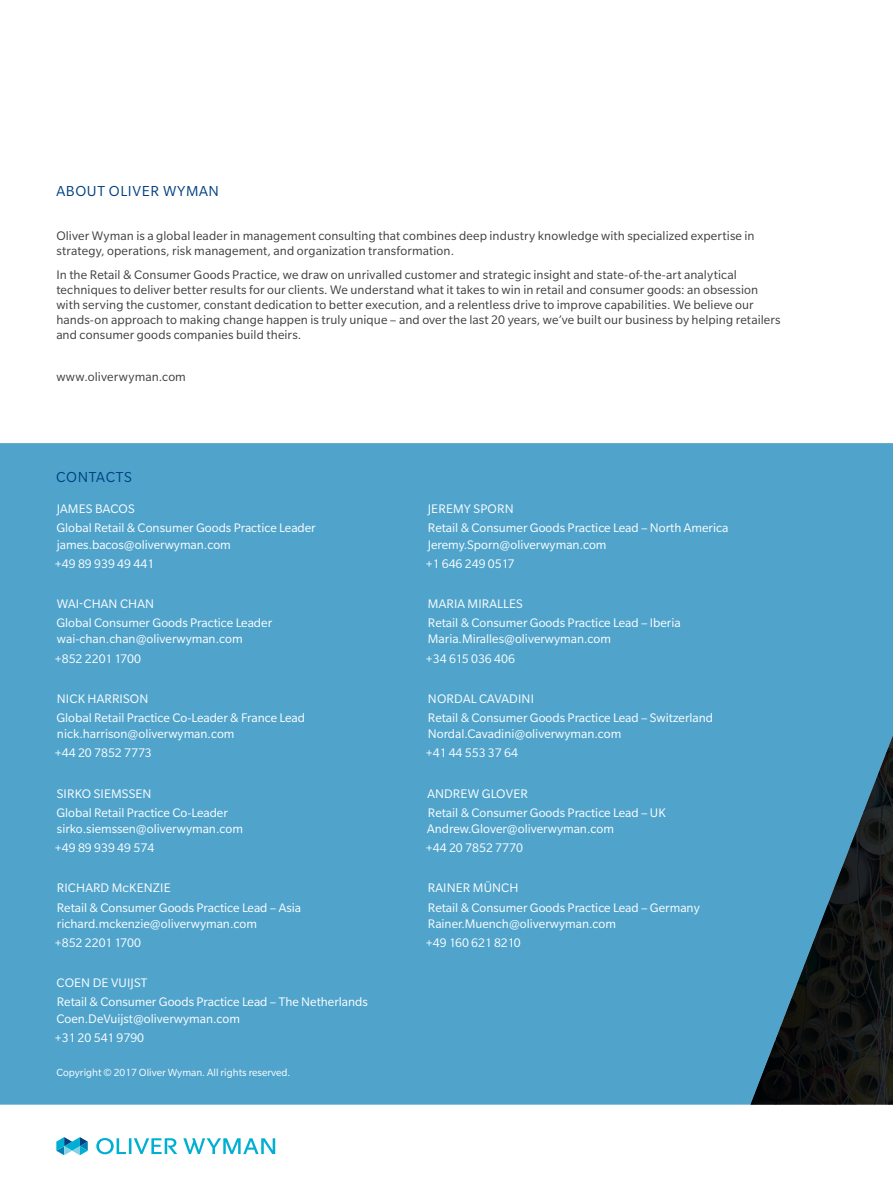
<style>
.page{position:relative;width:893px;height:1188px;background:#fff}
.page>*{position:absolute;margin:0;border:0;box-sizing:border-box;transform-origin:0 0}
.About_OW{font:15.75px "Slate Pro";letter-spacing:.04em;color:#014181}
.Info{font:13.5px/16.2px "Slate Pro";color:#fff}
.Boilerplate{font:13.5px/15px "Slate Pro";letter-spacing:.01em;color:#3e3e3f}
.Phone_Number{font:13.5px "Slate Pro";color:#fff}
.Name{font:13.5px "Slate Pro";letter-spacing:.01em;color:#fff}
.Copyright_Latin{font:11.25px "Slate Pro";color:#fff}
</style>
<div class="page">
<svg style="left:56px;top:1137px;width:32px;height:18px"></svg>
<svg style="left:183px;top:1138px;width:92px;height:16px"></svg>
<svg style="left:96px;top:1138px;width:81px;height:16px"></svg>
<div style="left:0;top:443px;width:750px;height:662px;background:#50a4cc"></div>
<svg style="left:750px;top:443px;width:143px;height:662px"></svg>
<p class="About_OW" style="left:56px;top:183px;width:164px">ABOUT OLIVER WYMAN</p>
<p class="Boilerplate" style="left:56px;top:228px;width:700px">Oliver Wyman is a global leader in management consulting that combines deep industry knowledge with specialized expertise in strategy, operations, risk management, and organization transformation.</p>
<p class="Boilerplate" style="left:56px;top:267px;width:726px">In the Retail &amp; Consumer Goods Practice, we draw on unrivalled customer and strategic insight and state-of-the-art analytical techniques to deliver better results for our clients. We understand what it takes to win in retail and consumer goods: an obsession with serving the customer, constant dedication to better execution, and a relentless drive to improve capabilities. We believe our hands-on approach to making change happen is truly unique – and over the last 20 years, we’ve built our business by helping retailers and consumer goods companies build theirs.</p>
<p class="Boilerplate" style="left:56px;top:369px;width:131px">www.oliverwyman.com</p>
<p class="About_OW" style="left:56px;top:469px;width:77px">CONTACTS</p>
<p class="Name" style="left:57px;top:502px;width:80px">JAMES BACOS</p>
<p class="Info" style="left:56px;top:520px;width:261px">Global Retail &amp; Consumer Goods Practice Leader james.bacos@oliverwyman.com</p>
<p class="Phone_Number" style="left:55px;top:557px;width:101px">+49 89 939 49 441</p>
<p class="Name" style="left:57px;top:597px;width:99px">WAI-CHAN CHAN</p>
<p class="Info" style="left:56px;top:615px;width:217px">Global Consumer Goods Practice Leader</p>
<p class="Info" style="left:57px;top:631px;width:187px">wai-chan.chan@oliverwyman.com</p>
<p class="Phone_Number" style="left:55px;top:651px;width:88px">+852 2201 1700</p>
<p class="Name" style="left:57px;top:692px;width:93px">NICK HARRISON</p>
<p class="Info" style="left:56px;top:710px;width:250px">Global Retail Practice Co-Leader &amp; France Lead nick.harrison@oliverwyman.com</p>
<p class="Phone_Number" style="left:55px;top:746px;width:98px">+44 20 7852 7773</p>
<p class="Name" style="left:57px;top:786px;width:96px">SIRKO SIEMSSEN</p>
<p class="Info" style="left:56px;top:804px;width:188px">Global Retail Practice Co-Leader sirko.siemssen@oliverwyman.com</p>
<p class="Phone_Number" style="left:55px;top:841px;width:101px">+49 89 939 49 574</p>
<p class="Name" style="left:57px;top:881px;width:115px">RICHARD McKENZIE</p>
<p class="Info" style="left:57px;top:899px;width:246px">Retail &amp; Consumer Goods Practice Lead – Asia richard.mckenzie@oliverwyman.com</p>
<p class="Phone_Number" style="left:55px;top:936px;width:88px">+852 2201 1700</p>
<p class="Name" style="left:56px;top:976px;width:93px">COEN DE VUIJST</p>
<p class="Info" style="left:57px;top:994px;width:313px">Retail &amp; Consumer Goods Practice Lead – The Netherlands</p>
<p class="Info" style="left:56px;top:1010px;width:185px">Coen.DeVuijst@oliverwyman.com</p>
<p class="Phone_Number" style="left:55px;top:1031px;width:91px">+31 20 541 9790</p>
<p class="Copyright_Latin" style="left:56px;top:1067px;width:236px">Copyright © 2017 Oliver Wyman. All rights reserved.</p>
<p class="Name" style="left:428px;top:502px;width:87px">JEREMY SPORN</p>
<p class="Info" style="left:428px;top:520px;width:302px">Retail &amp; Consumer Goods Practice Lead – North America</p>
<p class="Info" style="left:428px;top:536px;width:180px">Jeremy.Sporn@oliverwyman.com</p>
<p class="Phone_Number" style="left:426px;top:557px;width:90px">+1 646 249 0517</p>
<p class="Name" style="left:428px;top:597px;width:97px">MARIA MIRALLES</p>
<p class="Info" style="left:428px;top:615px;width:254px">Retail &amp; Consumer Goods Practice Lead – Iberia</p>
<p class="Info" style="left:428px;top:631px;width:185px">Maria.Miralles@oliverwyman.com</p>
<p class="Phone_Number" style="left:426px;top:651px;width:91px">+34 615 036 406</p>
<p class="Name" style="left:428px;top:692px;width:108px">NORDAL CAVADINI</p>
<p class="Info" style="left:428px;top:710px;width:287px">Retail &amp; Consumer Goods Practice Lead – Switzerland</p>
<p class="Info" style="left:428px;top:726px;width:195px">Nordal.Cavadini@oliverwyman.com</p>
<p class="Phone_Number" style="left:426px;top:746px;width:94px">+41 44 553 37 64</p>
<p class="Name" style="left:427px;top:786px;width:102px">ANDREW GLOVER</p>
<p class="Info" style="left:428px;top:804px;width:239px">Retail &amp; Consumer Goods Practice Lead – UK</p>
<p class="Info" style="left:427px;top:821px;width:188px">Andrew.Glover@oliverwyman.com</p>
<p class="Phone_Number" style="left:426px;top:841px;width:98px">+44 20 7852 7770</p>
<p class="Name" style="left:428px;top:881px;width:92px">RAINER MÜNCH</p>
<p class="Info" style="left:428px;top:899px;width:273px">Retail &amp; Consumer Goods Practice Lead – Germany</p>
<p class="Info" style="left:428px;top:915px;width:190px">Rainer.Muench@oliverwyman.com</p>
<p class="Phone_Number" style="left:426px;top:936px;width:96px">+49 160 621 8210</p>
</div>
